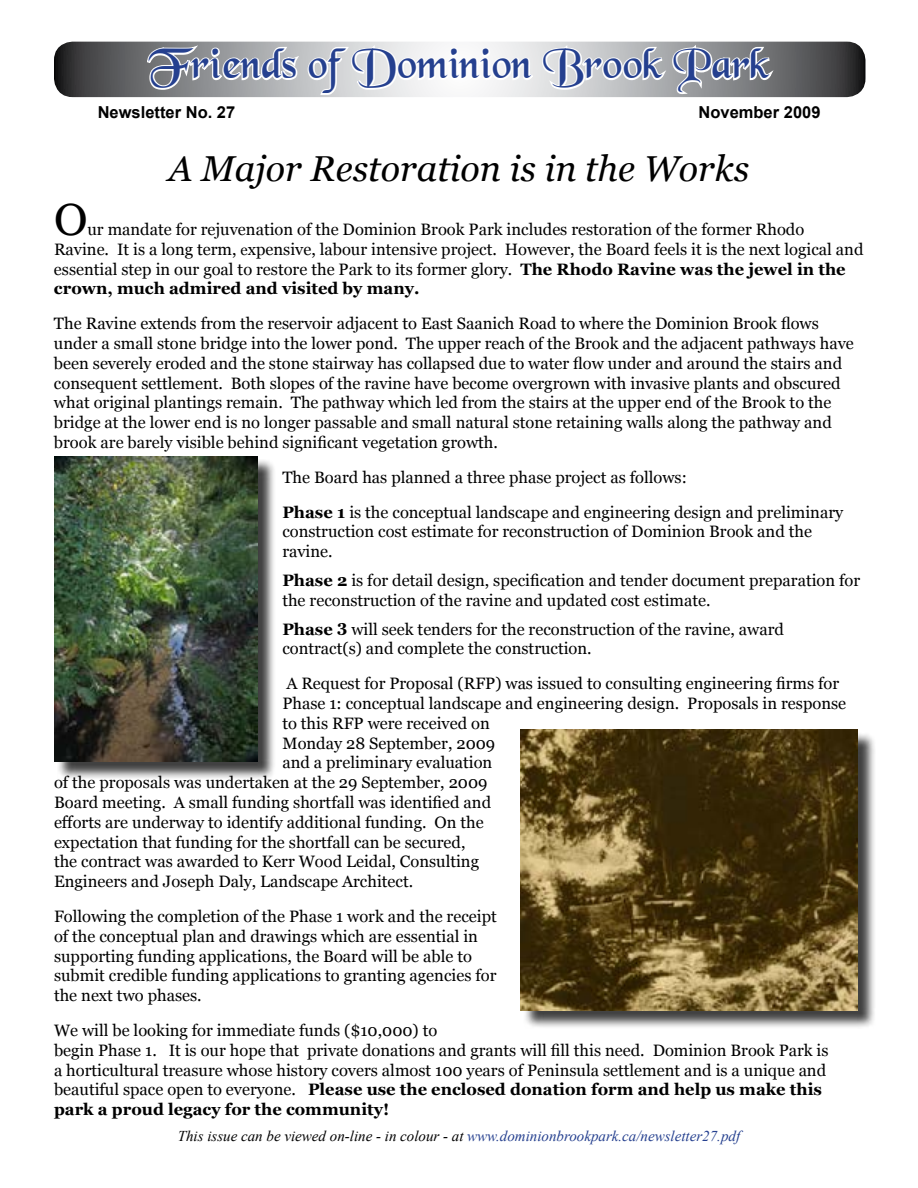
<style>
.page{position:relative;width:918px;height:1188px;background:#fff}
.page>*{position:absolute;margin:0;border:0;box-sizing:border-box;transform-origin:0 0}
.t1{font:45px "Black Chancery";color:#25408f}
.t2{font:45px "Georgia";color:#000}
.t3{font:italic 36px "Georgia";color:#000}
.t4{font:16.5px/19.8px "Georgia";color:#000}
.t5{font:700 16.5px "Arial";color:#000}
.t6{font:italic 15px "Times New Roman";color:#25408f}
.s1{font-size:15px}
.s2{font-weight:700}
.s3{color:#000}
</style>
<div class="page">
<svg style="left:55px;top:42px;width:808px;height:54px;background:#3c3b3d"></svg>
<div style="left:57px;top:459px;width:219px;height:321px;background:#000;opacity:.75"></div>
<img style="left:54px;top:456px;width:203px;height:305px">
<div style="left:523px;top:732px;width:353px;height:297px;background:#000;opacity:.75"></div>
<img style="left:521px;top:729px;width:336px;height:281px">
<svg style="left:96px;top:41px;width:727px;height:57px"></svg>
<h1 class="t1" style="left:148px;top:48px;width:623px">Friends of Dominion Brook Park</h1>
<p class="t5" style="left:98px;top:101px;width:139px">Newsletter No. 27</p>
<p class="t5" style="left:699px;top:101px;width:123px">November 2009</p>
<h2 class="t3" style="left:169px;top:142px;width:582px">A Major Restoration is in the Works</h2>
<h1 class="t2" style="left:54px;top:187px;width:35px">O</h1>
<p class="t4" style="left:54px;top:219px;width:811px;text-indent:33px">ur mandate for rejuvenation of the Dominion Brook Park includes restoration of the former Rhodo Ravine. It is a long term, <span class="s1">e</span>xpensive, labour intensive project. However, the Board feels it is the next logical and essential step in our goal to restore the Park to its former glory. <span class="s2">The Rhodo Ravine was the jewel in the crown, much admired and visited by many.</span></p>
<p class="t4" style="left:54px;top:313px;width:801px">The Ravine extends from the reservoir adjacent to East Saanich Road to where the Dominion Brook flows under a small stone bridge into the lower pond. The upper reach of the Brook and the adjacent pathways have been severely eroded and the stone stairway has collapsed due to water flow under and around the stairs and consequent settlement. Both slopes of the ravine have become overgrown with invasive plants and obscured what original plantings remain. The pathway which led from the stairs at the upper end of the Brook to the bridge at the lower end is no longer passable and small natural stone retaining walls along the pathway and brook are barely visible behind significant vegetation growth.</p>
<p class="t4" style="left:282px;top:459px;width:562px;line-height:34.8px">The Board has planned a three phase project as follows:<br><span class="s2">Phase 1</span> is the conceptual landscape and engineering design and preliminary</p>
<p class="t4" style="left:282px;top:521px;width:531px">construction cost estimate for reconstruction of Dominion Brook and the ravine.</p>
<p class="t4" style="left:282px;top:570px;width:579px"><span class="s2">Phase 2</span> is for detail design, specification and tender document preparation for the reconstruction of the ravine and updated cost estimate.</p>
<p class="t4" style="left:282px;top:618px;width:503px"><span class="s2">Phase </span><sup>3</sup> will seek tenders for the reconstruction of the ravine, award contract(s) and complete the construction.</p>
<p class="t4" style="left:286px;top:673px;width:554px">A Request for Proposal (RFP) was issued to consulting engineering firms for</p>
<p class="t4" style="left:282px;top:693px;width:565px">Phase 1: conceptual landscape and engineering design. Proposals in response</p>
<p class="t4" style="left:282px;top:713px;width:209px">to this RFP were received on</p>
<p class="t4" style="left:282px;top:732px;width:214px">Monday 28 September, 2009</p>
<p class="t4" style="left:282px;top:752px;width:211px">and a preliminary evaluation</p>
<p class="t4" style="left:54px;top:772px;width:435px">of the proposals was undertaken at the 29 September, 2009</p>
<p class="t4" style="left:54px;top:792px;width:439px">Board meeting. A small funding shortfall was identified and</p>
<p class="t4" style="left:54px;top:812px;width:431px">efforts are underway to identify additional funding. On the</p>
<p class="t4" style="left:54px;top:831px;width:413px">expectation that funding for the shortfall can be secured,</p>
<p class="t4" style="left:54px;top:851px;width:427px">the contract was awarded to Kerr Wood Leidal, Consulting</p>
<p class="t4" style="left:54px;top:871px;width:361px">Engineers and Joseph Daly, Landscape Architect.</p>
<p class="t4" style="left:54px;top:906px;width:444px">Following the completion of the Phase 1 work and the receipt of the conceptual plan and drawings which are essential in supporting funding applications, the Board will be able to submit credible funding applications to granting agencies for the next two phases.</p>
<p class="t4" style="left:54px;top:1020px;width:776px">We will be looking for immediate funds ($10,000) to<br>begin Phase 1. It is our hope that private donations and grants will fill this need. Dominion Brook Park is a horticultural treasure whose history covers almost 100 years of Peninsula settlement and is a unique and beautiful space open to everyone. <span class="s2">Please use the enclosed donation form and help us make this park a proud legacy for the community!</span></p>
<p class="t6" style="left:178px;top:1125px;width:564px"><span class="s3">This issue can be viewed on-line - in colour - at</span> www.dominionbrookpark.ca/newsletter27.pdf</p>
</div>
